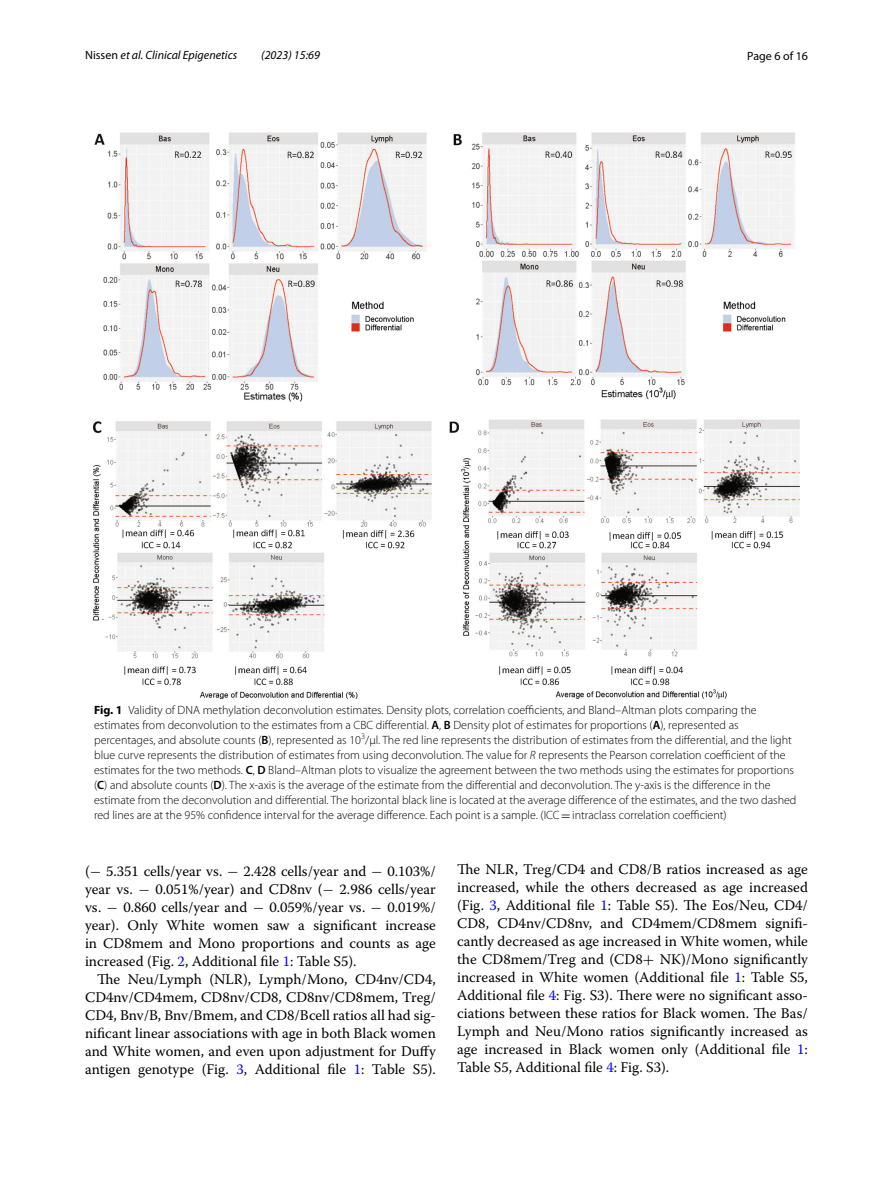
<style>
.page{position:relative;width:893px;height:1187px;background:#fff}
.page>*{position:absolute;margin:0;border:0;box-sizing:border-box;transform-origin:0 0}
.t1{font:14.7px/18px "Warnock Pro";color:#000;text-align:justify}
.t2{font:300 12px/15px "Myriad Pro";color:#000}
.t3{font:italic 12px "Myriad Pro";color:#000}
.t4{font:12px "Myriad Pro";color:#000}
.s1{font-style:normal}
.s2{font-weight:700}
.s3{font-weight:600}
.s4{font-style:italic}
.s5{font-family:"MTSY";font-weight:400}
.s6{font-family:"MTSY"}
.s7{color:#00f}
</style>
<div class="page">
<img style="left:94px;top:133px;width:705px;height:565px">
<p class="t3" style="left:85px;top:48px;width:154px"><span class="s1">Nissen</span> et al. Clinical Epigenetics</p>
<p class="t3" style="left:261px;top:48px;width:60px">(2023) 15:69</p>
<p class="t4" style="left:747px;top:48px;width:62px">Page 6 of 16</p>
<p class="t2" style="left:94px;top:702px;width:704px"><span class="s2">Fig. 1</span> Validity of DNA methylation deconvolution estimates. Density plots, correlation coefficients, and Bland–Altman plots comparing the estimates from deconvolution to the estimates from a CBC differential. <span class="s3">A</span>, <span class="s3">B</span> Density plot of estimates for proportions (<span class="s3">A</span>), represented as percentages, and absolute counts (<span class="s3">B</span>), represented as 10<sup>3</sup>/µl. The red line represents the distribution of estimates from the differential, and the light blue curve represents the distribution of estimates from using deconvolution. The value for <span class="s4">R</span> represents the Pearson correlation coefficient of the estimates for the two methods. <span class="s3">C</span>, <span class="s3">D</span> Bland–Altman plots to visualize the agreement between the two methods using the estimates for proportions (<span class="s3">C</span>) and absolute counts (<span class="s3">D</span>). The x-axis is the average of the estimate from the differential and deconvolution. The y-axis is the difference in the estimate from the deconvolution and differential. The horizontal black line is located at the average difference of the estimates, and the two dashed red lines are at the 95% confidence interval for the average difference. Each point is a sample. (ICC<span class="s5">=</span>intraclass correlation coefficient)</p>
<p class="t1" style="left:85px;top:862px;width:352px">(<span class="s6">−</span> 5.351 cells/year vs. <span class="s6">−</span> 2.428 cells/year and <span class="s6">−</span> 0.103%/ year vs. <span class="s6">−</span> 0.051%/year) and CD8nv (<span class="s6">−</span> 2.986 cells/year vs. <span class="s6">−</span> 0.860 cells/year and <span class="s6">−</span> 0.059%/year vs. <span class="s6">−</span> 0.019%/ year). Only White women saw a significant increase in CD8mem and Mono proportions and counts as age increased (Fig. <span class="s7">2</span>, Additional file <span class="s7">1</span>: Table S5).</p>
<p class="t1" style="left:85px;top:970px;width:352px;text-indent:12px">The Neu/Lymph (NLR), Lymph/Mono, CD4nv/CD4, CD4nv/CD4mem, CD8nv/CD8, CD8nv/CD8mem, Treg/ CD4, Bnv/B, Bnv/Bmem, and CD8/Bcell ratios all had sig&shy;nificant linear associations with age in both Black women and White women, and even upon adjustment for Duffy antigen genotype (Fig. <span class="s7">3</span>, Additional file <span class="s7">1</span>: Table S5).</p>
<p class="t1" style="left:457px;top:860px;width:352px">The NLR, Treg/CD4 and CD8/B ratios increased as age increased, while the others decreased as age increased (Fig. <span class="s7">3</span>, Additional file <span class="s7">1</span>: Table S5). The Eos/Neu, CD4/ CD8, CD4nv/CD8nv, and CD4mem/CD8mem signifi&shy;cantly decreased as age increased in White women, while the CD8mem/Treg and (CD8<span class="s6">+</span> NK)/Mono significantly increased in White women (Additional file <span class="s7">1</span>: Table S5, Additional file <span class="s7">4</span>: Fig. S3). There were no significant asso&shy;ciations between these ratios for Black women. The Bas/ Lymph and Neu/Mono ratios significantly increased as age increased in Black women only (Additional file <span class="s7">1</span>:<br>Table S5, Additional file <span class="s7">4</span>: Fig. S3).</p>
</div>
